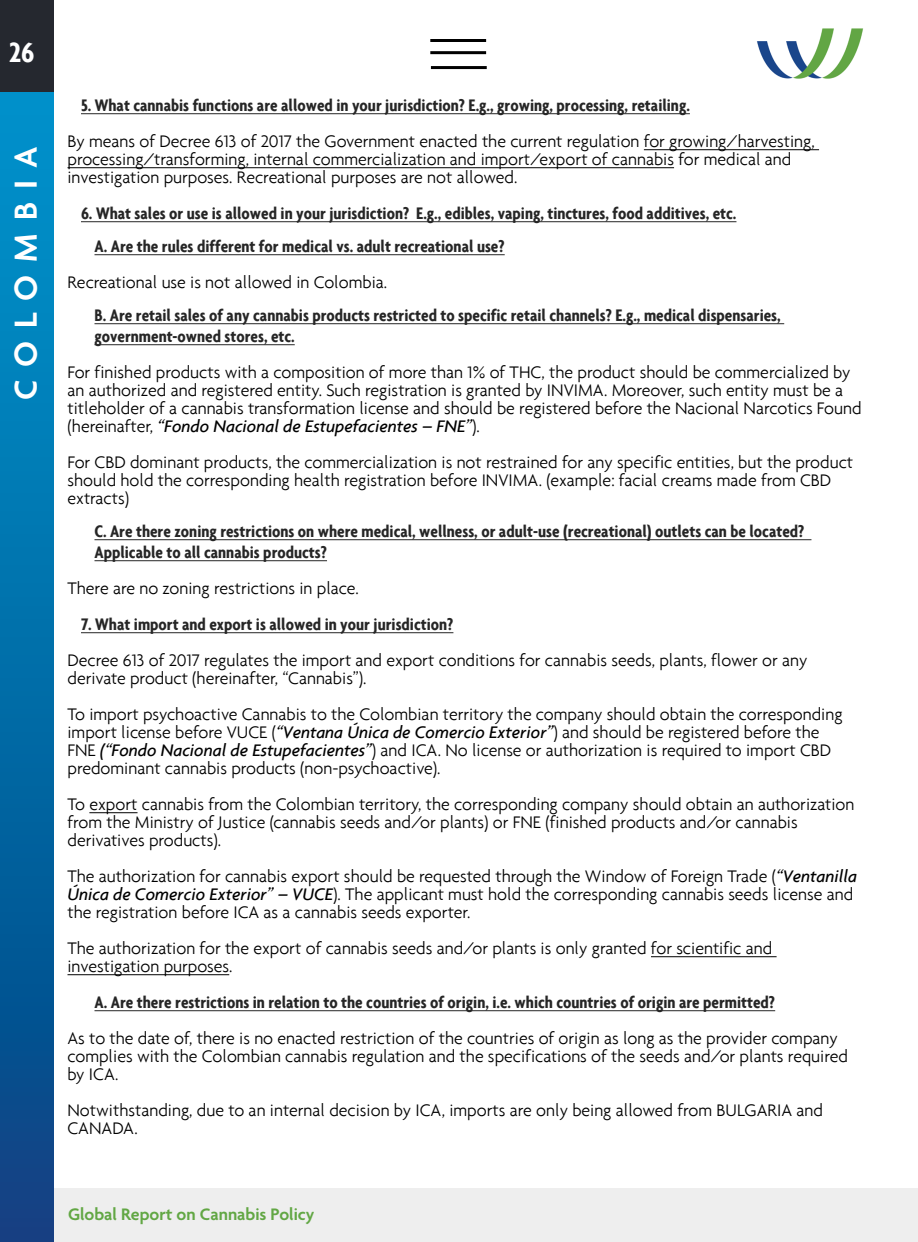
<style>
.page{position:relative;width:918px;height:1242px;background:#fff}
.page>*{position:absolute;margin:0;border:0;box-sizing:border-box;transform-origin:0 0}
.t1{font:600 34.5px "Agenda";letter-spacing:.37em;color:#fff}
.t2{font:700 condensed 30px "Agenda";color:#fff}
.t3{font:300 18px/18px "Agenda";color:#000}
.t4{font:700 condensed 18px/21px "Agenda";color:#262626}
.t5{font:600 18px "Agenda";color:#62a744}
.s1{font-weight:500;font-style:italic}
</style>
<div class="page">
<div style="left:54px;top:1188px;width:864px;height:54px;background:#eee"></div>
<img style="left:757px;top:28px;width:106px;height:51px">
<div style="left:0;top:0;width:54px;height:94px;background:#25282f"></div>
<hr style="left:430px;top:39px;width:56px;height:3px;background:#000">
<hr style="left:430px;top:51px;width:56px;height:3px;background:#000">
<hr style="left:431px;top:66px;width:56px;height:3px;background:#000">
<hr style="left:81px;top:113px;width:609px;height:1px;background:#262626">
<hr style="left:644px;top:149px;width:175px;height:1px;background:#000">
<hr style="left:68px;top:167px;width:606px;height:1px;background:#000">
<hr style="left:81px;top:221px;width:655px;height:1px;background:#262626">
<hr style="left:94px;top:254px;width:411px;height:1px;background:#262626">
<hr style="left:94px;top:323px;width:690px;height:1px;background:#262626">
<hr style="left:94px;top:344px;width:201px;height:1px;background:#262626">
<hr style="left:94px;top:539px;width:717px;height:1px;background:#262626">
<hr style="left:94px;top:560px;width:233px;height:1px;background:#262626">
<hr style="left:81px;top:632px;width:372px;height:1px;background:#262626">
<hr style="left:89px;top:812px;width:49px;height:1px;background:#000">
<hr style="left:651px;top:956px;width:126px;height:1px;background:#000">
<hr style="left:68px;top:974px;width:161px;height:1px;background:#000">
<hr style="left:94px;top:1010px;width:681px;height:1px;background:#262626">
<div style="left:0;top:92px;width:54px;height:1148px;background:linear-gradient(to bottom,#0096ce,#094383)"></div>
<h2 class="t2" style="left:9px;top:34px;width:27px">26</h2>
<h1 class="t1" style="left:7px;top:400px;width:255px;rotate:-90deg">COLOMBIA</h1>
<p class="t4" style="left:81px;top:94px;width:610px">5. What cannabis functions are allowed in your jurisdiction? E.g., growing, processing, retailing.</p>
<p class="t3" style="left:68px;top:132px;width:749px">By means of Decree 613 of 2017 the Government enacted the current regulation for growing/harvesting, processing/transforming, internal commercialization and import/export of cannabis for medical and investigation purposes. Recreational purposes are not allowed.</p>
<p class="t4" style="left:94px;top:196px;width:643px;line-height:33px;text-indent:-14px">6. What sales or use is allowed in your jurisdiction? E.g., edibles, vaping, tinctures, food additives, etc.<br>A. Are the rules different for medical vs. adult recreational use?</p>
<p class="t3" style="left:68px;top:273px;width:321px">Recreational use is not allowed in Colombia.</p>
<p class="t4" style="left:94px;top:304px;width:688px">B. Are retail sales of any cannabis products restricted to specific retail channels? E.g., medical dispensaries, government-owned stores, etc.</p>
<p class="t3" style="left:68px;top:363px;width:796px">For finished products with a composition of more than 1% of THC, the product should be commercialized by an authorized and registered entity. Such registration is granted by INVIMA. Moreover, such entity must be a titleholder of a cannabis transformation license and should be registered before the Nacional Narcotics Found (hereinafter, <span class="s1">“Fondo Nacional de Estupefacientes – FNE”</span>).</p>
<p class="t3" style="left:68px;top:453px;width:787px">For CBD dominant products, the commercialization is not restrained for any specific entities, but the product should hold the corresponding health registration before INVIMA. (example: facial creams made from CBD extracts)</p>
<p class="t4" style="left:94px;top:520px;width:712px">C. Are there zoning restrictions on where medical, wellness, or adult-use (recreational) outlets can be located?<br>Applicable to all cannabis products?</p>
<p class="t3" style="left:68px;top:579px;width:293px">There are no zoning restrictions in place.</p>
<p class="t4" style="left:81px;top:613px;width:374px">7. What import and export is allowed in your jurisdiction?</p>
<p class="t3" style="left:68px;top:651px;width:741px">Decree 613 of 2017 regulates the import and export conditions for cannabis seeds, plants, flower or any derivate product (hereinafter, “Cannabis”).</p>
<p class="t3" style="left:68px;top:705px;width:777px">To import psychoactive Cannabis to the Colombian territory the company should obtain the corresponding import license before VUCE (<span class="s1">“Ventana Única de Comercio Exterior”</span>) and should be registered before the FNE <span class="s1">(“Fondo Nacional de Estupefacientes”</span>) and ICA. No license or authorization is required to import CBD predominant cannabis products (non-psychoactive).</p>
<p class="t3" style="left:68px;top:795px;width:788px">To export cannabis from the Colombian territory, the corresponding company should obtain an authorization from the Ministry of Justice (cannabis seeds and/or plants) or FNE (finished products and/or cannabis derivatives products).</p>
<p class="t3" style="left:68px;top:867px;width:791px">The authorization for cannabis export should be requested through the Window of Foreign Trade (<span class="s1">“Ventanilla<br>Única de Comercio Exterior” – VUCE</span>). The applicant must hold the corresponding cannabis seeds license and the registration before ICA as a cannabis seeds exporter.</p>
<p class="t3" style="left:68px;top:939px;width:706px">The authorization for the export of cannabis seeds and/or plants is only granted for scientific and investigation purposes.</p>
<p class="t4" style="left:94px;top:991px;width:682px">A. Are there restrictions in relation to the countries of origin, i.e. which countries of origin are permitted?</p>
<p class="t3" style="left:68px;top:1029px;width:782px">As to the date of, there is no enacted restriction of the countries of origin as long as the provider company complies with the Colombian cannabis regulation and the specifications of the seeds and/or plants required by ICA.</p>
<p class="t3" style="left:68px;top:1101px;width:757px">Notwithstanding, due to an internal decision by ICA, imports are only being allowed from BULGARIA and<br>CANADA.</p>
<p class="t5" style="left:68px;top:1204px;width:248px">Global Report on Cannabis Policy</p>
</div>
